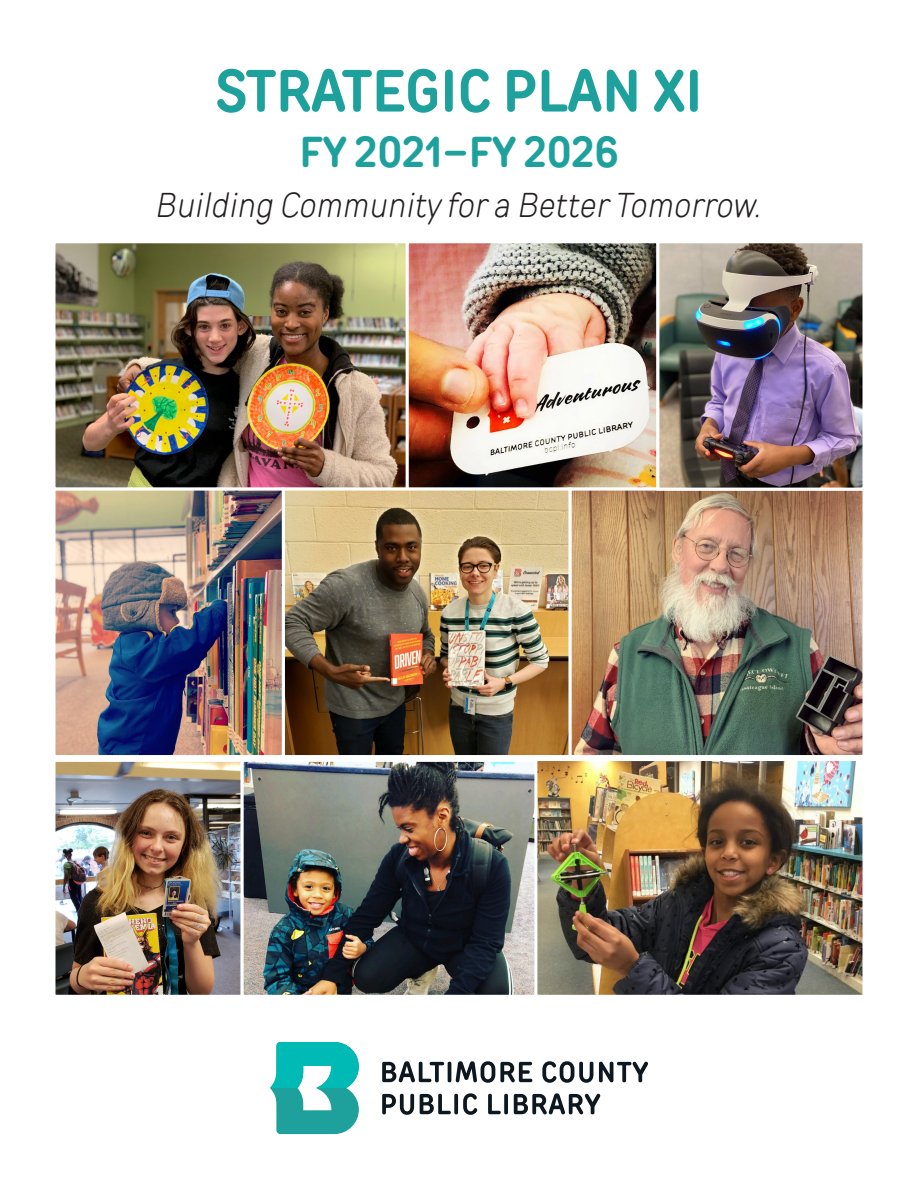
<style>
.page{position:relative;width:918px;height:1188px;background:#fff}
.page>*{position:absolute;margin:0;border:0;box-sizing:border-box;transform-origin:0 0}
.t1{font:700 59.4px "TT Rounds Condensed";color:#1ea19c}
.t2{font:700 43.2px "TT Rounds Condensed";color:#1ea19c}
.t3{font:italic 300 34.5px "TT Rounds Condensed";color:#231f20}
</style>
<div class="page">
<img style="left:56px;top:244px;width:806px;height:510px">
<div style="left:52px;top:240px;width:357px;height:251px;border:3px solid #fff"></div>
<div style="left:406px;top:240px;width:253px;height:251px;border:3px solid #fff"></div>
<img style="left:537px;top:762px;width:325px;height:232px">
<div style="left:531px;top:758px;width:335px;height:240px;border:3px solid #fff"></div>
<div style="left:282px;top:488px;width:290px;height:270px;border:3px solid #fff"></div>
<div style="left:569px;top:488px;width:297px;height:270px;border:3px solid #fff"></div>
<div style="left:52px;top:488px;width:233px;height:270px;border:3px solid #fff"></div>
<div style="left:656px;top:240px;width:210px;height:251px;border:3px solid #fff"></div>
<img style="left:56px;top:763px;width:477px;height:231px">
<div style="left:52px;top:759px;width:192px;height:239px;border:3px solid #fff"></div>
<div style="left:241px;top:759px;width:296px;height:239px;border:3px solid #fff"></div>
<svg style="left:270px;top:1042px;width:89px;height:92px"></svg>
<svg style="left:382px;top:1061px;width:150px;height:22px"></svg>
<svg style="left:542px;top:1061px;width:51px;height:22px"></svg>
<svg style="left:599px;top:1062px;width:49px;height:20px"></svg>
<svg style="left:382px;top:1094px;width:32px;height:21px"></svg>
<svg style="left:420px;top:1093px;width:57px;height:22px"></svg>
<svg style="left:488px;top:1094px;width:20px;height:20px"></svg>
<svg style="left:514px;top:1093px;width:86px;height:21px"></svg>
<h1 class="t1" style="left:215px;top:51px;width:489px">STRATEGIC PLAN XI</h1>
<h1 class="t2" style="left:299px;top:123px;width:321px">FY 2021–FY 2026</h1>
<h1 class="t3" style="left:156px;top:182px;width:608px">Building Community for a Better Tomorrow.</h1>
</div>
